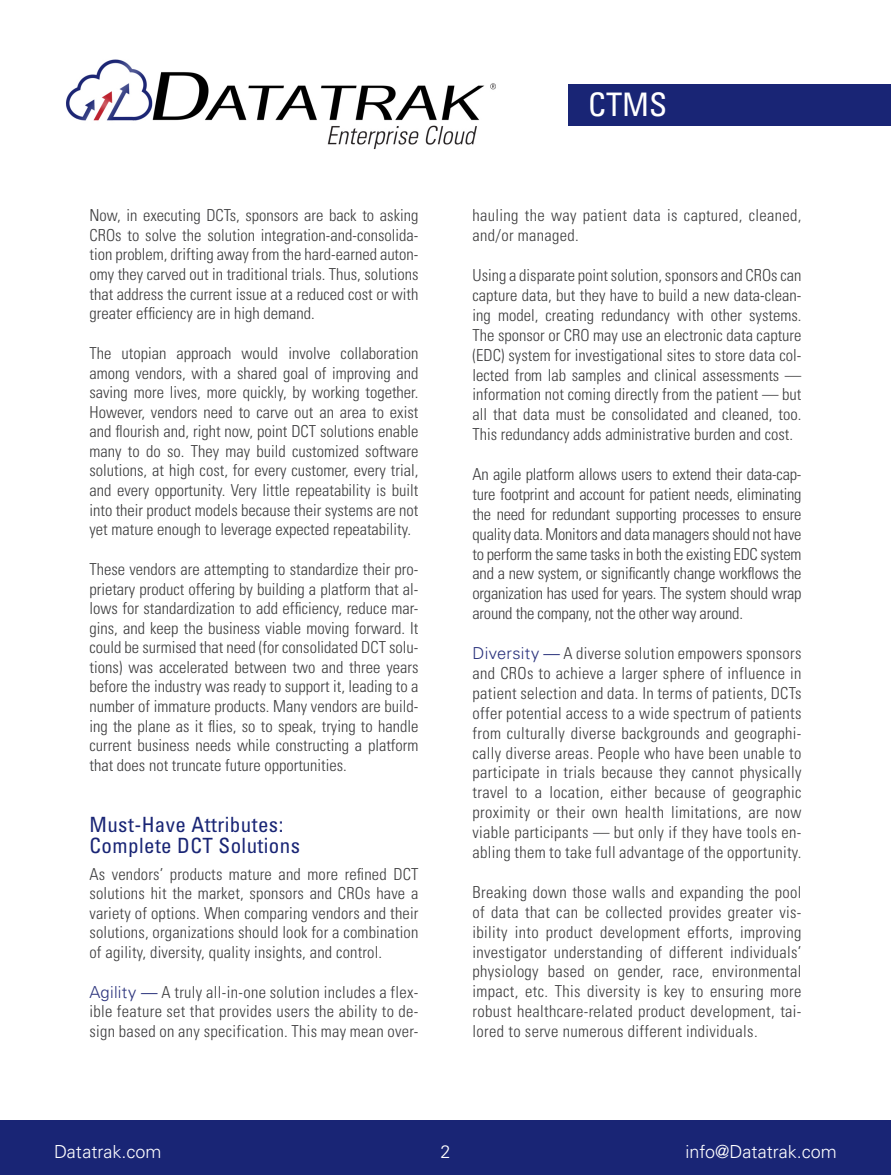
<style>
.page{position:relative;width:891px;height:1175px;background:#fff}
.page>*{position:absolute;margin:0;border:0;box-sizing:border-box;transform-origin:0 0}
.t1{font:condensed 32.4px "Univers LT Std";color:#fff}
.Subheads_01{font:condensed 21px/21px "Univers LT Std";letter-spacing:.02em;color:#192575}
.t2{font:300 18px "Univers LT Std";color:#fff}
.Body_Copy{font:300 condensed 16.5px/19.8px "Univers LT Std";letter-spacing:.01em;color:#3e3e3f;text-align:justify}
.s1{font-stretch:normal;color:#2c347d}
</style>
<div class="page">
<div style="left:0;top:1120px;width:891px;height:54px;background:#192575"></div>
<img style="left:66px;top:59px;width:430px;height:91px">
<div style="left:569px;top:84px;width:322px;height:41px;background:#192575"></div>
<p class="Body_Copy" style="left:90px;top:206px;width:330px">Now, in executing DCTs, sponsors are back to asking CROs to solve the solution integration-and-consolida&shy;tion problem, drifting away from the hard-earned auton&shy;omy they carved out in traditional trials. Thus, solutions that address the current issue at a reduced cost or with greater efficiency are in high demand.</p>
<p class="Body_Copy" style="left:90px;top:343px;width:330px">The utopian approach would involve collaboration among vendors, with a shared goal of improving and saving more lives, more quickly, by working together.<br>However, vendors need to carve out an area to exist and flourish and, right now, point DCT solutions enable many to do so. They may build customized software solutions, at high cost, for every customer, every trial, and every opportunity. Very little repeatability is built into their product models because their systems are not yet mature enough to leverage expected repeatability.</p>
<p class="Body_Copy" style="left:90px;top:559px;width:331px">These vendors are attempting to standardize their pro&shy;prietary product offering by building a platform that al&shy;lows for standardization to add efficiency, reduce mar&shy;gins, and keep the business viable moving forward. It could be surmised that need (for consolidated DCT solu&shy;tions) was accelerated between two and three years before the industry was ready to support it, leading to a number of immature products. Many vendors are build&shy;ing the plane as it flies, so to speak, trying to handle current business needs while constructing a platform that does not truncate future opportunities.</p>
<p class="Subheads_01" style="left:90px;top:814px;width:212px">Must-Have Attributes:<br>Complete DCT Solutions</p>
<p class="Body_Copy" style="left:90px;top:864px;width:330px">As vendors’ products mature and more refined DCT solutions hit the market, sponsors and CROs have a variety of options. When comparing vendors and their solutions, organizations should look for a combination of agility, diversity, quality insights, and control.</p>
<p class="Body_Copy" style="left:90px;top:982px;width:330px"><span class="s1">Agility —</span> A truly all-in-one solution includes a flex&shy;ible feature set that provides users the ability to de&shy;sign based on any specification. This may mean over-</p>
<p class="t1" style="left:588px;top:84px;width:81px">CTMS</p>
<p class="Body_Copy" style="left:473px;top:205px;width:330px">hauling the way patient data is captured, cleaned, and/or managed.</p>
<p class="Body_Copy" style="left:473px;top:265px;width:330px">Using a disparate point solution, sponsors and CROs can capture data, but they have to build a new data-clean&shy;ing model, creating redundancy with other systems.<br>The sponsor or CRO may use an electronic data capture (EDC) system for investigational sites to store data col&shy;lected from lab samples and clinical assessments — information not coming directly from the patient — but all that data must be consolidated and cleaned, too.<br>This redundancy adds administrative burden and cost.</p>
<p class="Body_Copy" style="left:473px;top:464px;width:330px">An agile platform allows users to extend their data-cap&shy;ture footprint and account for patient needs, eliminating the need for redundant supporting processes to ensure quality data. Monitors and data managers should not have to perform the same tasks in both the existing EDC system and a new system, or significantly change workflows the organization has used for years. The system should wrap around the company, not the other way around.</p>
<p class="Body_Copy" style="left:473px;top:643px;width:330px"><span class="s1">Diversity —</span> A diverse solution empowers sponsors and CROs to achieve a larger sphere of influence in patient selection and data. In terms of patients, DCTs offer potential access to a wide spectrum of patients from culturally diverse backgrounds and geographi&shy;cally diverse areas. People who have been unable to participate in trials because they cannot physically travel to a location, either because of geographic proximity or their own health limitations, are now viable participants — but only if they have tools en&shy;abling them to take full advantage of the opportunity.</p>
<p class="Body_Copy" style="left:473px;top:882px;width:330px">Breaking down those walls and expanding the pool of data that can be collected provides greater vis&shy;ibility into product development efforts, improving investigator understanding of different individuals’ physiology based on gender, race, environmental impact, etc. This diversity is key to ensuring more robust healthcare-related product development, tai&shy;lored to serve numerous different individuals.</p>
<p class="t2" style="left:54px;top:1140px;width:109px">Datatrak.com</p>
<p class="t2" style="left:440px;top:1140px;width:12px">2</p>
<p class="t2" style="left:686px;top:1140px;width:153px">info@Datatrak.com</p>
</div>
